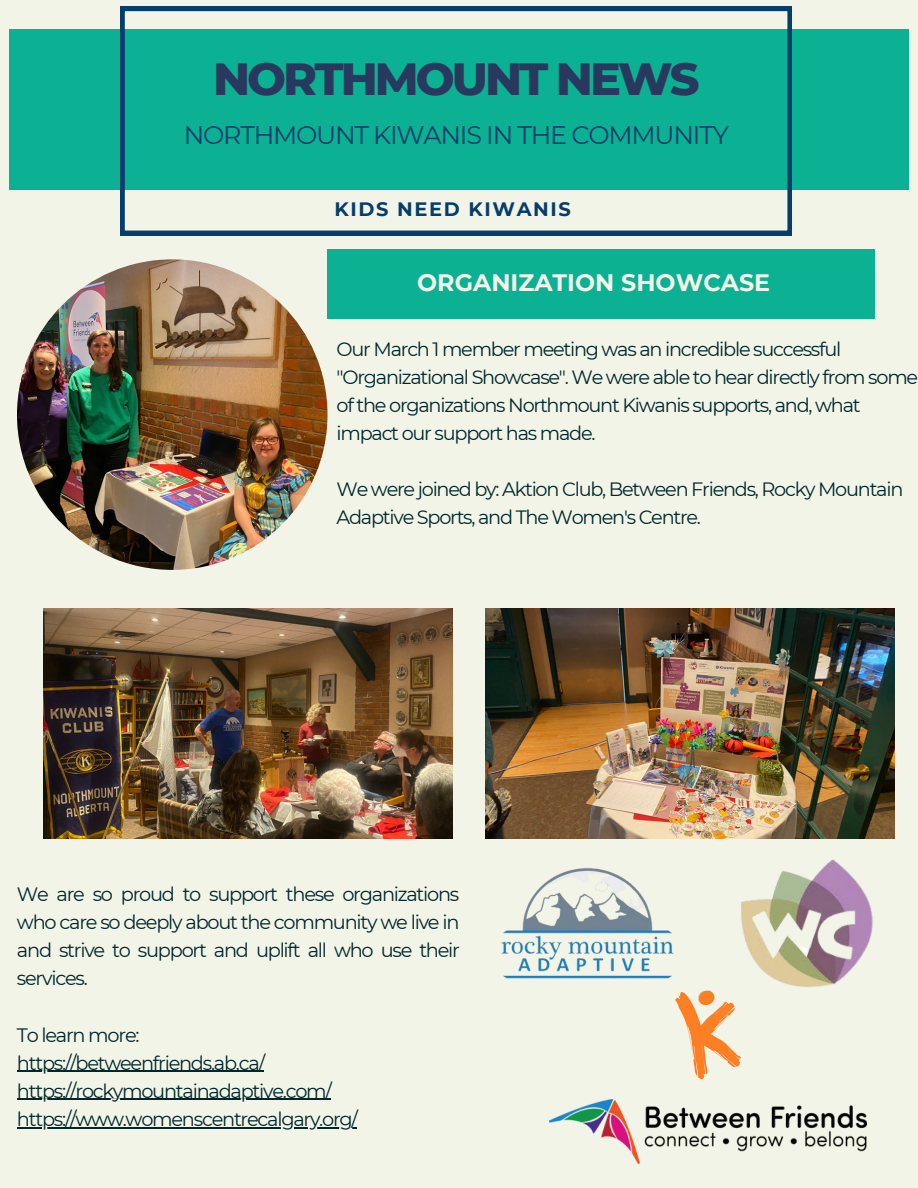
<style>
.page{position:relative;width:918px;height:1188px;background:#f2f4e8}
.page>*{position:absolute;margin:0;border:0;box-sizing:border-box;transform-origin:0 0}
.t1{font:800 46.05px "Montserrat";letter-spacing:-.065em;color:#29385e}
.t2{font:25.35px "Montserrat";letter-spacing:-.05em;color:#053d6b}
.t3{font:700 23.85px "Montserrat";color:#f2f4e8}
.t4{font:19.35px/28.2px "Montserrat";letter-spacing:-.065em;color:#00272b;text-align:justify}
.t5{font:700 19.35px "Montserrat";letter-spacing:.085em;color:#053d6b}
.t6{font:19.2px/28.2px "Montserrat";letter-spacing:-.065em;color:#00272b}
</style>
<div class="page">
<div style="left:9px;top:29px;width:900px;height:161px;background:#0bb192"></div>
<svg style="left:120px;top:7px;width:672px;height:228px"></svg>
<div style="left:328px;top:249px;width:547px;height:69px;background:#0bb192"></div>
<img style="left:44px;top:609px;width:409px;height:229px">
<hr style="left:17px;top:1071px;width:247px;height:1px;background:#00272b">
<hr style="left:17px;top:1099px;width:314px;height:1px;background:#00272b">
<hr style="left:17px;top:1127px;width:340px;height:1px;background:#00272b">
<img style="left:486px;top:609px;width:409px;height:229px">
<img style="left:17px;top:259px;width:311px;height:311px;border-radius:50%">
<img style="left:435px;top:837px;width:306px;height:142px">
<img style="left:550px;top:1100px;width:316px;height:64px">
<img style="left:725px;top:845px;width:148px;height:142px">
<img style="left:656px;top:974px;width:104px;height:106px">
<h1 class="t1" style="left:213px;top:51px;width:488px">NORTHMOUNT NEWS</h1>
<h2 class="t2" style="left:184px;top:120px;width:547px">NORTHMOUNT KIWANIS IN THE COMMUNITY</h2>
<p class="t5" style="left:334px;top:198px;width:238px">KIDS NEED KIWANIS</p>
<p class="t3" style="left:417px;top:268px;width:354px">ORGANIZATION SHOWCASE</p>
<p class="t6" style="left:337px;top:335px;width:583px">Our March 1 member meeting was an incredible successful "Organizational Showcase". We were able to hear directly from some of the organizations Northmount Kiwanis supports, and, what impact our support has made.</p>
<p class="t6" style="left:337px;top:475px;width:568px">We werejoined by: Aktion Club, Between Friends, Rocky Mountain<br>Adaptive Sports, and The Women's Centre.</p>
<p class="t4" style="left:17px;top:880px;width:444px">We are so proud to support these organizations who care so deeply about the community we live in and strive to support and uplift all who use their services.</p>
<p class="t4" style="left:17px;top:1020px;width:343px;text-align:left">To learn more: https://betweenfriends.ab.ca/ https://rockymountainadaptive.com/ https://www.womenscentrecalgary.org/</p>
</div>
